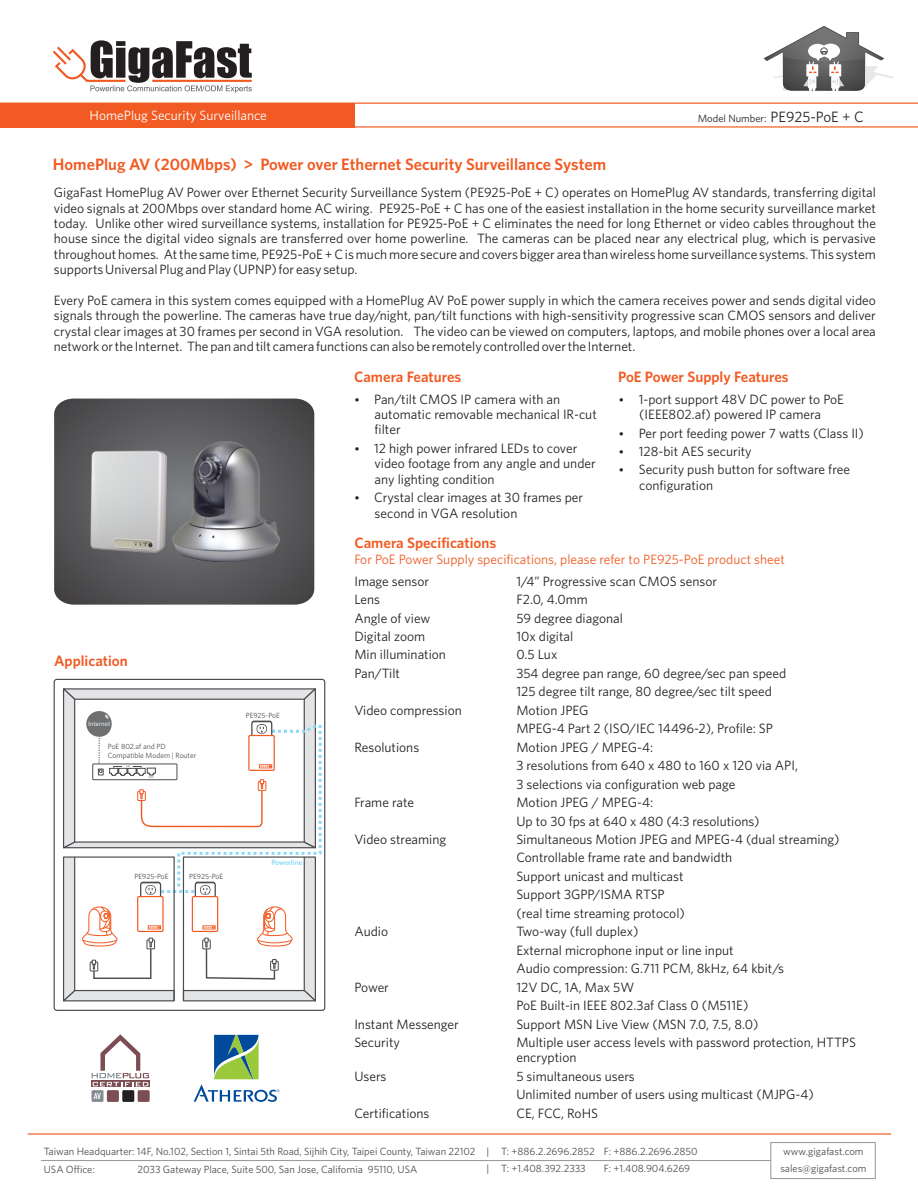
<style>
.page{position:relative;width:918px;height:1188px;background:#fff}
.page>*{position:absolute;margin:0;border:0;box-sizing:border-box;transform-origin:0 0}
.t1{font:600 16.5px "Whitney";color:#f15a22}
.t2{font:600 15px "Whitney";color:#f15a22}
.t3{font:13.5px/18.5px "Whitney";color:#231f20}
.t4{font:13.5px "Whitney";color:#f15a22}
.t5{font:13.5px "Whitney";color:#fff}
.t6{font:10.5px/17.1px "Whitney";color:#4d4d4f}
.t7{font:10.5px "Whitney";color:#231f20}
.t8{font:7.5px/8.6px "Whitney";color:#4d4d4f}
.t9{font:600 7.5px "Whitney";color:#8ed8f8}
.t10{font:6.75px "Whitney";color:#fff}
.s1{font-size:15px}
</style>
<div class="page">
<div style="left:0;top:103px;width:354px;height:24px;background:#f15a22"></div>
<hr style="left:0;top:103px;width:918px;height:1px;background:#f15a22">
<hr style="left:0;top:126px;width:918px;height:2px;background:#f15a22">
<svg style="left:53px;top:40px;width:199px;height:53px"></svg>
<svg style="left:54px;top:399px;width:260px;height:206px;background:#555457"></svg>
<img style="left:172px;top:442px;width:107px;height:119px">
<img style="left:89px;top:449px;width:79px;height:104px">
<svg style="left:92px;top:1034px;width:58px;height:68px"></svg>
<svg style="left:194px;top:1035px;width:85px;height:67px"></svg>
<hr style="left:28px;top:1133px;width:863px;height:2px;background:#f15a22">
<hr style="left:41px;top:1160px;width:730px;height:1px;background:#949698">
<div style="left:770px;top:1142px;width:106px;height:37px;border:1px solid #949698"></div>
<div style="left:54px;top:679px;width:271px;height:332px;border:1px solid #4d4d4f;border-radius:3px"></div>
<svg style="left:63px;top:688px;width:259px;height:314px"></svg>
<svg style="left:764px;top:26px;width:129px;height:65px"></svg>
<p class="t5" style="left:90px;top:110px;width:179px">HomePlug Security Surveillance</p>
<p class="t7" style="left:698px;top:114px;width:168px">Model Number: <span class="s1">PE925-PoE + C</span></p>
<p class="t1" style="left:53px;top:158px;width:555px">HomePlug AV (200Mbps) &gt; Power over Ethernet Security Surveillance System</p>
<p class="t3" style="left:54px;top:186px;width:824px;line-height:15.5px;text-align:justify">GigaFast HomePlug AV Power over Ethernet Security Surveillance System (PE925-PoE + C) operates on HomePlug AV standards, transferring digital video signals at 200Mbps over standard home AC wiring. PE925-PoE + C has one of the easiest installation in the home security surveillance market today. Unlike other wired surveillance systems, installation for PE925-PoE + C eliminates the need for long Ethernet or video cables throughout the house since the digital video signals are transferred over home powerline. The cameras can be placed near any electrical plug, which is pervasive throughout homes. At the same time, PE925-PoE + C is much more secure and covers bigger area than wireless home surveillance systems. This system supports Universal Plug and Play (UPNP) for easy setup.</p>
<p class="t3" style="left:54px;top:294px;width:824px;line-height:15.5px;text-align:justify">Every PoE camera in this system comes equipped with a HomePlug AV PoE power supply in which the camera receives power and sends digital video signals through the powerline. The cameras have true day/night, pan/tilt functions with high-sensitivity progressive scan CMOS sensors and deliver crystal clear images at 30 frames per second in VGA resolution. The video can be viewed on computers, laptops, and mobile phones over a local area network or the Internet. The pan and tilt camera functions can also be remotely controlled over the Internet.</p>
<p class="t2" style="left:354px;top:371px;width:109px">Camera Features</p>
<p class="t2" style="left:618px;top:371px;width:172px">PoE Power Supply Features</p>
<p class="t3" style="left:374px;top:392px;width:224px;line-height:15.5px">Pan/tilt CMOS IP camera with an automatic removable mechanical IR-cut filter</p>
<p class="t3" style="left:374px;top:442px;width:223px;line-height:15.5px">12 high power infrared LEDs to cover video footage from any angle and under any lighting condition</p>
<p class="t3" style="left:374px;top:491px;width:210px;line-height:15.5px">Crystal clear images at 30 frames per second in VGA resolution</p>
<p class="t2" style="left:354px;top:537px;width:143px">Camera Specifications</p>
<p class="t3" style="left:639px;top:392px;width:207px;line-height:15.5px">1-port support 48V DC power to PoE (IEEE802.af) powered IP camera</p>
<p class="t3" style="left:639px;top:425px;width:227px">Per port feeding power 7 watts (Class II)<br>128-bit AES security<br>Security push button for software free</p>
<p class="t3" style="left:639px;top:477px;width:76px">configuration</p>
<p class="t2" style="left:54px;top:655px;width:75px">Application</p>
<p class="t10" style="left:88px;top:721px;width:24px">Internet</p>
<p class="t8" style="left:108px;top:743px;width:90px">PoE 802.af and PD<br>Compatible Modem | Router</p>
<p class="t8" style="left:246px;top:711px;width:36px">PE925-PoE</p>
<p class="t8" style="left:135px;top:872px;width:36px">PE925-PoE</p>
<p class="t8" style="left:189px;top:872px;width:36px">PE925-PoE</p>
<p class="t9" style="left:271px;top:860px;width:33px">Powerline</p>
<p class="t4" style="left:354px;top:554px;width:432px">For PoE Power Supply specifications, please refer to PE925-PoE product sheet</p>
<p class="t3" style="left:354px;top:573px;width:76px">Image sensor</p>
<p class="t3" style="left:516px;top:573px;width:202px">1/4” Progressive scan CMOS sensor</p>
<p class="t3" style="left:354px;top:591px;width:27px">Lens</p>
<p class="t3" style="left:516px;top:591px;width:73px">F2.0, 4.0mm</p>
<p class="t3" style="left:354px;top:610px;width:77px">Angle of view</p>
<p class="t3" style="left:516px;top:610px;width:108px">59 degree diagonal</p>
<p class="t3" style="left:354px;top:628px;width:72px">Digital zoom</p>
<p class="t3" style="left:516px;top:628px;width:58px">10x digital</p>
<p class="t3" style="left:354px;top:647px;width:93px">Min illumination</p>
<p class="t3" style="left:516px;top:647px;width:42px">0.5 Lux</p>
<p class="t3" style="left:354px;top:665px;width:47px">Pan/Tilt</p>
<p class="t3" style="left:516px;top:665px;width:271px">354 degree pan range, 60 degree/sec pan speed<br>125 degree tilt range, 80 degree/sec tilt speed</p>
<p class="t3" style="left:354px;top:702px;width:109px">Video compression</p>
<p class="t3" style="left:516px;top:702px;width:258px">Motion JPEG<br>MPEG-4 Part 2 (ISO/IEC 14496-2), Profile: SP</p>
<p class="t3" style="left:354px;top:739px;width:66px">Resolutions</p>
<p class="t3" style="left:516px;top:739px;width:283px">Motion JPEG / MPEG-4:<br>3 resolutions from 640 x 480 to 160 x 120 via API,<br>3 selections via configuration web page</p>
<p class="t3" style="left:354px;top:794px;width:61px">Frame rate</p>
<p class="t3" style="left:516px;top:794px;width:245px">Motion JPEG / MPEG-4:<br>Up to 30 fps at 640 x 480 (4:3 resolutions)</p>
<p class="t3" style="left:354px;top:831px;width:93px">Video streaming</p>
<p class="t3" style="left:516px;top:831px;width:325px">Simultaneous Motion JPEG and MPEG-4 (dual streaming)<br>Controllable frame rate and bandwidth<br>Support unicast and multicast<br>Support 3GPP/ISMA RTSP<br>(real time streaming protocol)</p>
<p class="t3" style="left:354px;top:923px;width:35px">Audio</p>
<p class="t3" style="left:516px;top:923px;width:269px">Two-way (full duplex)<br>External microphone input or line input<br>Audio compression: G.711 PCM, 8kHz, 64 kbit/s</p>
<p class="t3" style="left:354px;top:979px;width:36px">Power</p>
<p class="t3" style="left:516px;top:979px;width:234px">12V DC, 1A, Max 5W<br>PoE Built-in IEEE 802.3af Class 0 (M511E)</p>
<p class="t3" style="left:354px;top:1016px;width:106px">Instant Messenger</p>
<p class="t3" style="left:516px;top:1016px;width:244px">Support MSN Live View (MSN 7.0, 7.5, 8.0)</p>
<p class="t3" style="left:354px;top:1034px;width:47px">Security</p>
<p class="t3" style="left:516px;top:1036px;width:341px;line-height:15.5px">Multiple user access levels with password protection, HTTPS encryption</p>
<p class="t3" style="left:354px;top:1068px;width:34px">Users</p>
<p class="t3" style="left:516px;top:1068px;width:299px">5 simultaneous users<br>Unlimited number of users using multicast (MJPG-4)</p>
<p class="t3" style="left:354px;top:1105px;width:77px">Certifications</p>
<p class="t3" style="left:516px;top:1105px;width:83px">CE, FCC, RoHS</p>
<p class="t6" style="left:44px;top:1144px;width:433px">Taiwan Headquarter: 14F, No.102, Section 1, Sintai 5th Road, Sijhih City, Taipei County, Taiwan 22102<br>USA Office:</p>
<p class="t6" style="left:138px;top:1161px;width:281px">2033 Gateway Place, Suite 500, San Jose, California 95110, USA</p>
<p class="t6" style="left:487px;top:1144px;width:110px">| T: +886.2.2696.2852 | T: +1.408.392.2333</p>
<p class="t6" style="left:604px;top:1144px;width:95px">F: +886.2.2696.2850<br>F: +1.408.904.6269</p>
<p class="t6" style="left:780px;top:1144px;width:88px">www.gigafast.com sales@gigafast.com</p>
</div>
